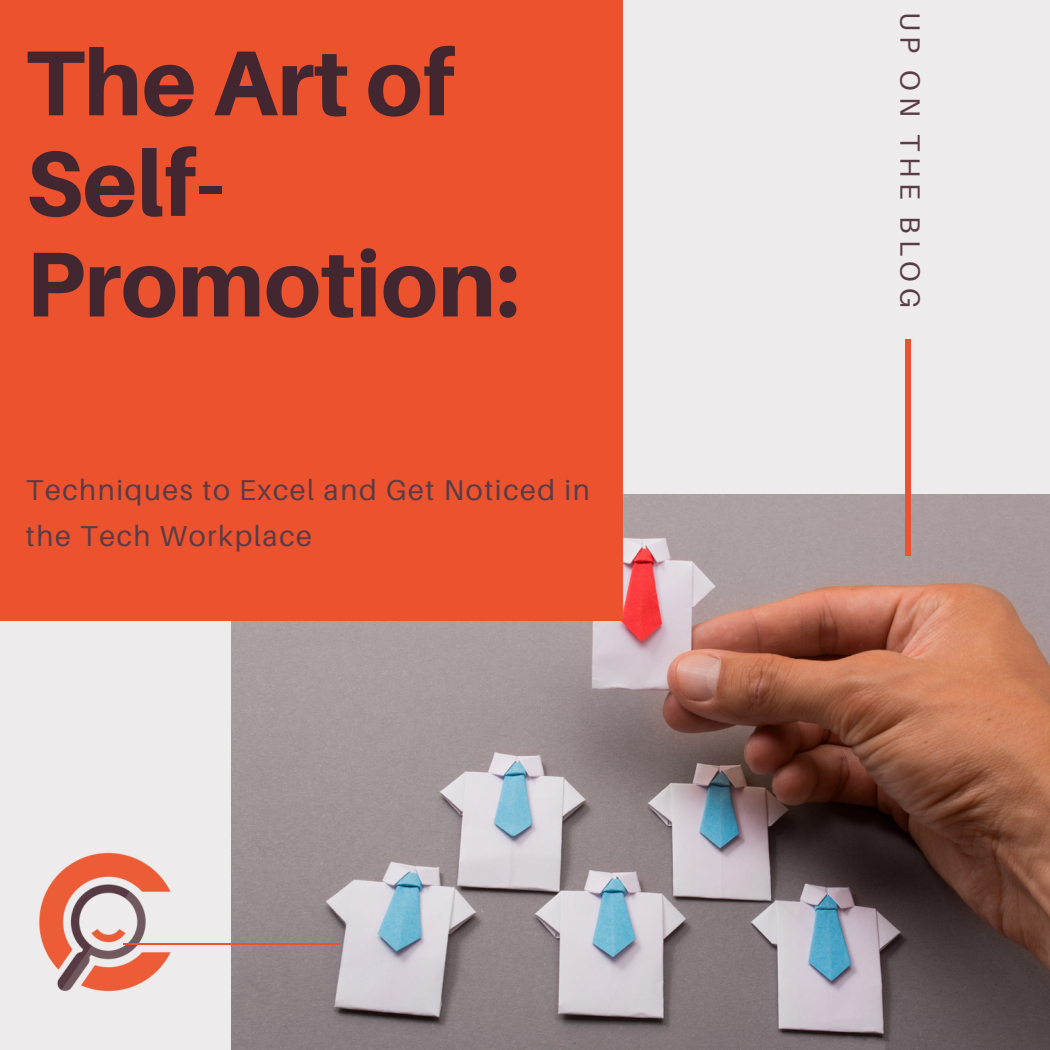
<style>
.page{position:relative;width:1050px;height:1050px;background:#edebec}
.page>*{position:absolute;margin:0;border:0;box-sizing:border-box;transform-origin:0 0}
.t1{font:800 92.23px/100.6px "Aileron";color:#422630}
.t2{font:28.7px/45.9px "Aileron";letter-spacing:.055em;color:#5a3c46}
.t3{font:28px "Aileron";letter-spacing:.2em;color:#5a3c46}
</style>
<div class="page">
<img style="left:231px;top:494px;width:819px;height:555px">
<div style="left:905px;top:339px;width:5px;height:217px;background:#ec522e"></div>
<img style="left:39px;top:852px;width:146px;height:140px">
<div style="left:0;top:0;width:622px;height:621px;background:#ec522e"></div>
<hr style="left:123px;top:944px;width:216px;height:1px;background:#ec522e">
<p class="t1" style="left:26px;top:31px;width:495px">The Art of<br>Self-<br>Promotion:</p>
<p class="t2" style="left:26px;top:466px;width:566px">Techniques to Excel and Get Noticed in the Tech Workplace</p>
<p class="t3" style="left:928px;top:12px;width:297px;rotate:90deg">UP ON THE BLOG</p>
</div>
